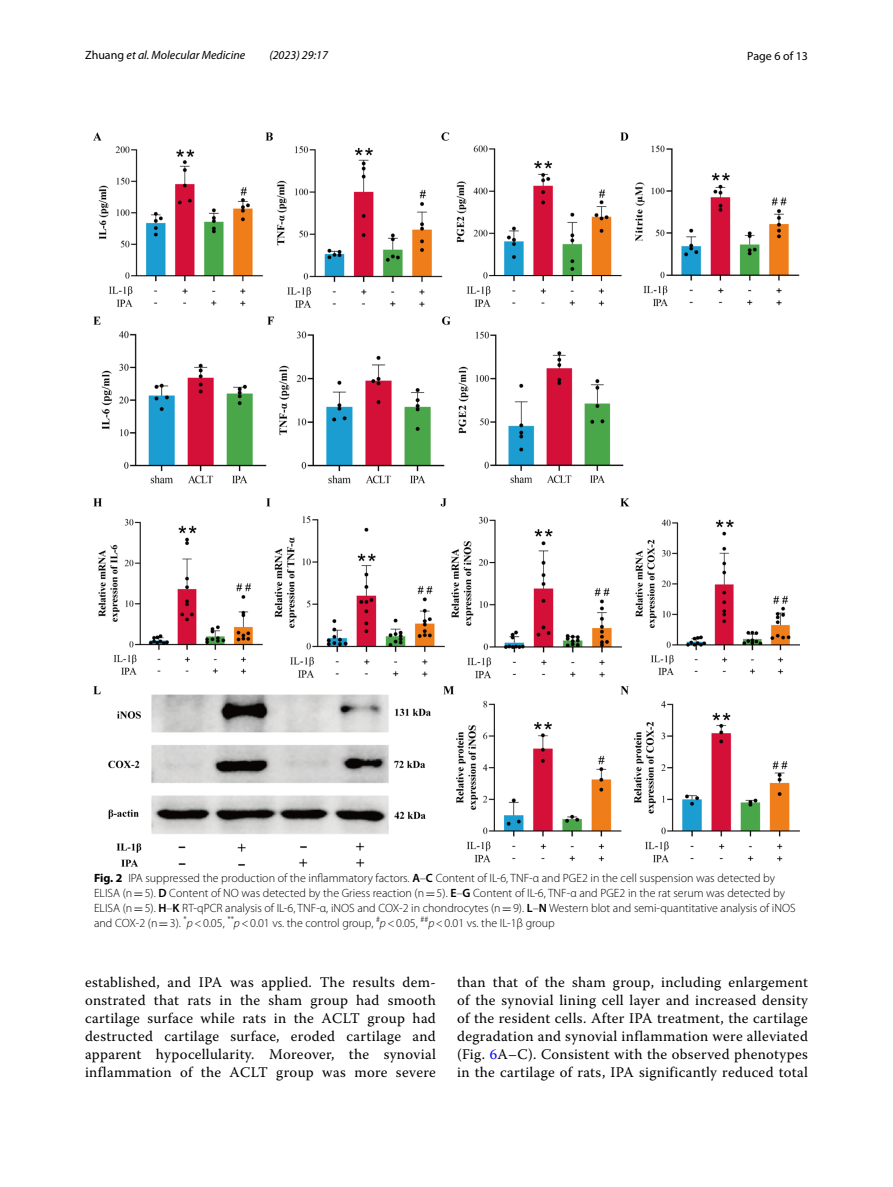
<style>
.page{position:relative;width:893px;height:1187px;background:#fff}
.page>*{position:absolute;margin:0;border:0;box-sizing:border-box;transform-origin:0 0}
.t1{font:14.7px/18px "Warnock Pro";letter-spacing:.02em;color:#000;text-align:justify}
.t2{font:300 12px/15px "Myriad Pro";color:#000}
.t3{font:italic 12px "Myriad Pro";color:#000}
.t4{font:12px "Myriad Pro";color:#000}
.s1{font-style:normal}
.s2{font-weight:700}
.s3{font-weight:600}
.s4{font-family:"MTSY";font-weight:400}
.s5{font-style:italic}
.s6{color:#00f}
</style>
<div class="page">
<img style="left:94px;top:133px;width:705px;height:733px">
<p class="t3" style="left:85px;top:48px;width:162px"><span class="s1">Zhuang</span> et al. Molecular Medicine</p>
<p class="t3" style="left:269px;top:48px;width:60px">(2023) 29:17</p>
<p class="t4" style="left:747px;top:48px;width:62px">Page 6 of 13</p>
<p class="t2" style="left:94px;top:870px;width:703px"><span class="s2">Fig. 2</span> IPA suppressed the production of the inflammatory factors. <span class="s3">A</span>–<span class="s3">C</span> Content of IL-6, TNF-α and PGE2 in the cell suspension was detected by ELISA (n<span class="s4">=</span>5). <span class="s3">D</span> Content of NO was detected by the Griess reaction (n<span class="s4">=</span>5). <span class="s3">E</span>–<span class="s3">G</span> Content of IL-6, TNF-α and PGE2 in the rat serum was detected by ELISA (n<span class="s4">=</span>5). <span class="s3">H</span>–<span class="s3">K</span> RT-qPCR analysis of IL-6, TNF-α, iNOS and COX-2 in chondrocytes (n<span class="s4">=</span>9). <span class="s3">L</span>–<span class="s3">N</span> Western blot and semi-quantitative analysis of iNOS and COX-2 (n<span class="s4">=</span>3). <sup>*</sup><span class="s5">p</span>&lt;0.05, <sup>**</sup><span class="s5">p</span>&lt;0.01 vs. the control group, <sup>#</sup><span class="s5">p</span>&lt;0.05, <sup>##</sup><span class="s5">p</span>&lt;0.01 vs. the IL-1β group</p>
<p class="t1" style="left:85px;top:972px;width:352px">established, and IPA was applied. The results dem&shy;onstrated that rats in the sham group had smooth cartilage surface while rats in the ACLT group had destructed cartilage surface, eroded cartilage and apparent hypocellularity. Moreover, the synovial inflammation of the ACLT group was more severe</p>
<p class="t1" style="left:457px;top:972px;width:352px">than that of the sham group, including enlargement of the synovial lining cell layer and increased density of the resident cells. After IPA treatment, the cartilage degradation and synovial inflammation were alleviated (Fig. <span class="s6">6</span>A–C). Consistent with the observed phenotypes in the cartilage of rats, IPA significantly reduced total</p>
</div>
